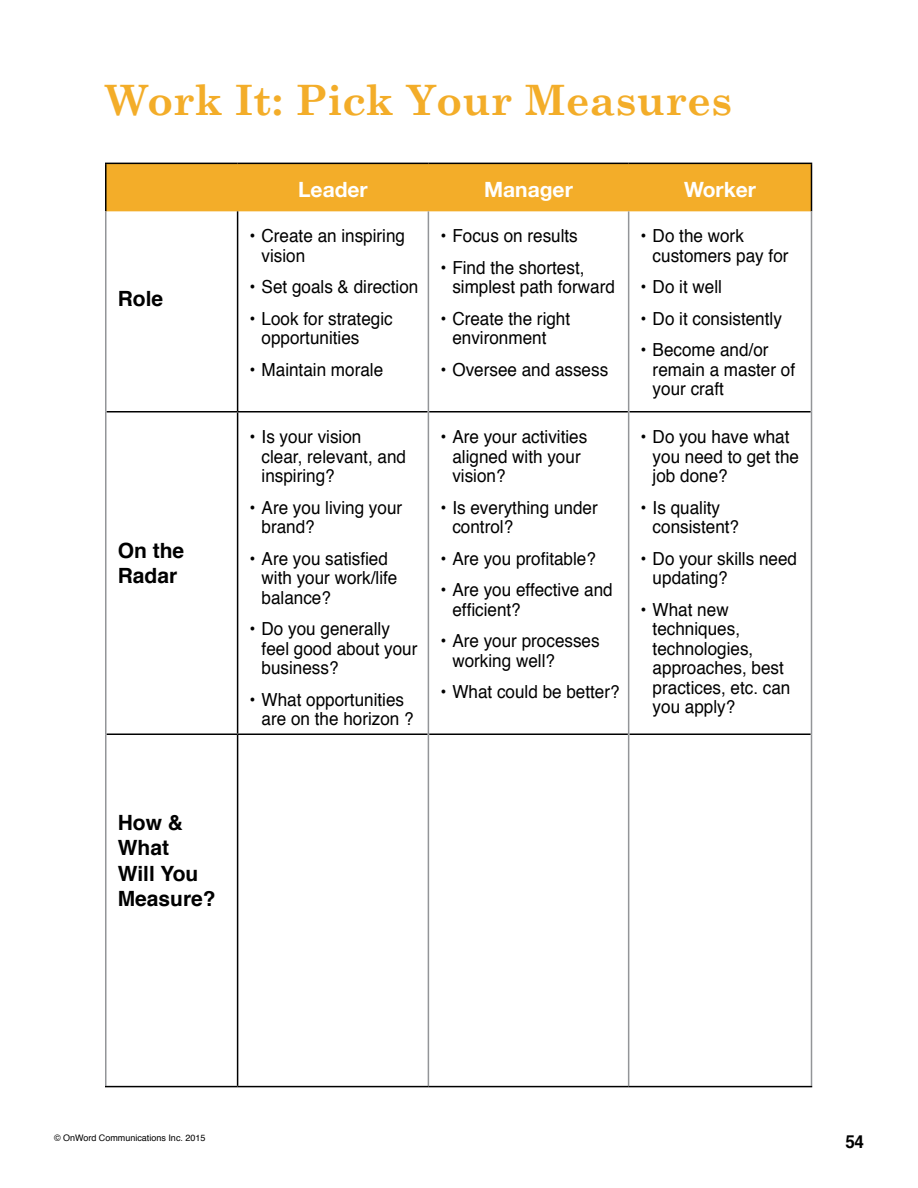
<style>
.page{position:relative;width:918px;height:1188px;background:#fff}
.page>*{position:absolute;margin:0;border:0;box-sizing:border-box;transform-origin:0 0}
.t1{font:700 42px "Century Schoolbook";color:#f3ad29}
.t2{font:700 21px/25.2px "Helvetica";color:#000}
.t3{font:700 21px "Helvetica Neue";color:#fff}
.t4{font:18px/19.5px "Helvetica";color:#000;scale:.95 1}
.t5{font:700 18px "Helvetica";color:#000;scale:.95 1}
.t6{font:9px "Helvetica";color:#000}
</style>
<div class="page">
<div style="left:106px;top:164px;width:705px;height:47px;background:#f3ad29"></div>
<hr style="left:237px;top:211px;width:1px;height:200px;background:#000">
<hr style="left:106px;top:411px;width:132px;height:1px;background:#000">
<hr style="left:238px;top:411px;width:190px;height:1px;background:#000">
<hr style="left:237px;top:412px;width:1px;height:322px;background:#000">
<hr style="left:429px;top:411px;width:199px;height:1px;background:#000">
<hr style="left:629px;top:411px;width:182px;height:1px;background:#000">
<hr style="left:106px;top:734px;width:132px;height:1px;background:#000">
<hr style="left:238px;top:734px;width:190px;height:1px;background:#000">
<hr style="left:237px;top:735px;width:1px;height:351px;background:#000">
<hr style="left:429px;top:734px;width:199px;height:1px;background:#000">
<hr style="left:629px;top:734px;width:182px;height:1px;background:#000">
<hr style="left:105px;top:164px;width:1px;height:47px;background:#000">
<hr style="left:105px;top:163px;width:133px;height:1px;background:#000">
<hr style="left:428px;top:211px;width:1px;height:201px;background:#939598">
<hr style="left:628px;top:211px;width:1px;height:201px;background:#939598">
<hr style="left:428px;top:412px;width:1px;height:322px;background:#939598">
<hr style="left:628px;top:412px;width:1px;height:322px;background:#939598">
<hr style="left:428px;top:734px;width:1px;height:352px;background:#939598">
<hr style="left:628px;top:734px;width:1px;height:352px;background:#939598">
<hr style="left:238px;top:163px;width:190px;height:1px;background:#000">
<hr style="left:428px;top:163px;width:201px;height:1px;background:#000">
<hr style="left:811px;top:164px;width:1px;height:47px;background:#000">
<hr style="left:629px;top:163px;width:183px;height:1px;background:#000">
<hr style="left:811px;top:211px;width:1px;height:201px;background:#939598">
<hr style="left:105px;top:412px;width:1px;height:322px;background:#939598">
<hr style="left:811px;top:412px;width:1px;height:322px;background:#939598">
<hr style="left:105px;top:734px;width:1px;height:352px;background:#939598">
<hr style="left:811px;top:734px;width:1px;height:352px;background:#939598">
<hr style="left:105px;top:211px;width:1px;height:201px;background:#939598">
<hr style="left:105px;top:1086px;width:133px;height:1px;background:#000">
<hr style="left:238px;top:1086px;width:190px;height:1px;background:#000">
<hr style="left:428px;top:1086px;width:201px;height:1px;background:#000">
<hr style="left:629px;top:1086px;width:183px;height:1px;background:#000">
<h1 class="t1" style="left:106px;top:74px;width:628px">Work It: Pick Your Measures</h1>
<p class="t2" style="left:118px;top:287px;width:47px">Role</p>
<p class="t2" style="left:118px;top:538px;width:68px">On the<br>Radar</p>
<p class="t2" style="left:118px;top:810px;width:100px">How &amp;<br>What<br>Will You<br>Measure?</p>
<p class="t3" style="left:298px;top:173px;width:71px">Leader</p>
<p class="t3" style="left:484px;top:173px;width:90px">Manager</p>
<p class="t3" style="left:684px;top:173px;width:73px">Worker</p>
<p class="t4" style="left:262px;top:227px;width:153px;text-indent:-12px">• Create an inspiring vision</p>
<p class="t4" style="left:250px;top:278px;width:179px">• Set goals &amp; direction</p>
<p class="t4" style="left:262px;top:309px;width:140px;text-indent:-12px">• Look for strategic opportunities</p>
<p class="t4" style="left:250px;top:360px;width:142px">• Maintain morale</p>
<p class="t4" style="left:262px;top:428px;width:154px;text-indent:-12px">• Is your vision clear, relevant, and inspiring?</p>
<p class="t4" style="left:262px;top:498px;width:150px;text-indent:-12px">• Are you living your brand?</p>
<p class="t4" style="left:262px;top:549px;width:145px;text-indent:-12px">• Are you satisfied with your work/life balance?</p>
<p class="t4" style="left:262px;top:620px;width:166px;text-indent:-12px">• Do you generally feel good about your business?</p>
<p class="t4" style="left:262px;top:690px;width:162px;text-indent:-12px">• What opportunities are on the horizon ?</p>
<p class="t4" style="left:440px;top:227px;width:146px">• Focus on results</p>
<p class="t4" style="left:452px;top:258px;width:173px;text-indent:-12px">• Find the shortest, simplest path forward</p>
<p class="t4" style="left:452px;top:309px;width:126px;text-indent:-12px">• Create the right environment</p>
<p class="t4" style="left:440px;top:360px;width:178px">• Oversee and assess</p>
<p class="t4" style="left:452px;top:428px;width:144px;text-indent:-12px">• Are your activities aligned with your vision?</p>
<p class="t4" style="left:452px;top:498px;width:155px;text-indent:-12px">• Is everything under control?</p>
<p class="t4" style="left:440px;top:549px;width:165px">• Are you profitable?</p>
<p class="t4" style="left:452px;top:581px;width:170px;text-indent:-12px">• Are you effective and efficient?</p>
<p class="t4" style="left:452px;top:632px;width:157px;text-indent:-12px">• Are your processes working well?</p>
<p class="t4" style="left:440px;top:683px;width:190px">• What could be better?</p>
<p class="t4" style="left:653px;top:227px;width:145px;text-indent:-12px">• Do the work customers pay for</p>
<p class="t4" style="left:641px;top:278px;width:87px">• Do it well</p>
<p class="t4" style="left:641px;top:309px;width:150px">• Do it consistently</p>
<p class="t4" style="left:653px;top:341px;width:152px;text-indent:-12px">• Become and/or remain a master of your craft</p>
<p class="t4" style="left:653px;top:428px;width:156px;text-indent:-12px">• Do you have what you need to get the job done?</p>
<p class="t4" style="left:653px;top:498px;width:93px;text-indent:-12px">• Is quality consistent?</p>
<p class="t4" style="left:653px;top:549px;width:154px;text-indent:-12px">• Do your skills need updating?</p>
<p class="t4" style="left:653px;top:600px;width:147px;text-indent:-12px">• What new techniques, technologies, approaches, best practices, etc. can you apply?</p>
<p class="t6" style="left:54px;top:1131px;width:153px">© OnWord Communications Inc. 2015</p>
<p class="t5" style="left:845px;top:1127px;width:21px">54</p>
</div>
